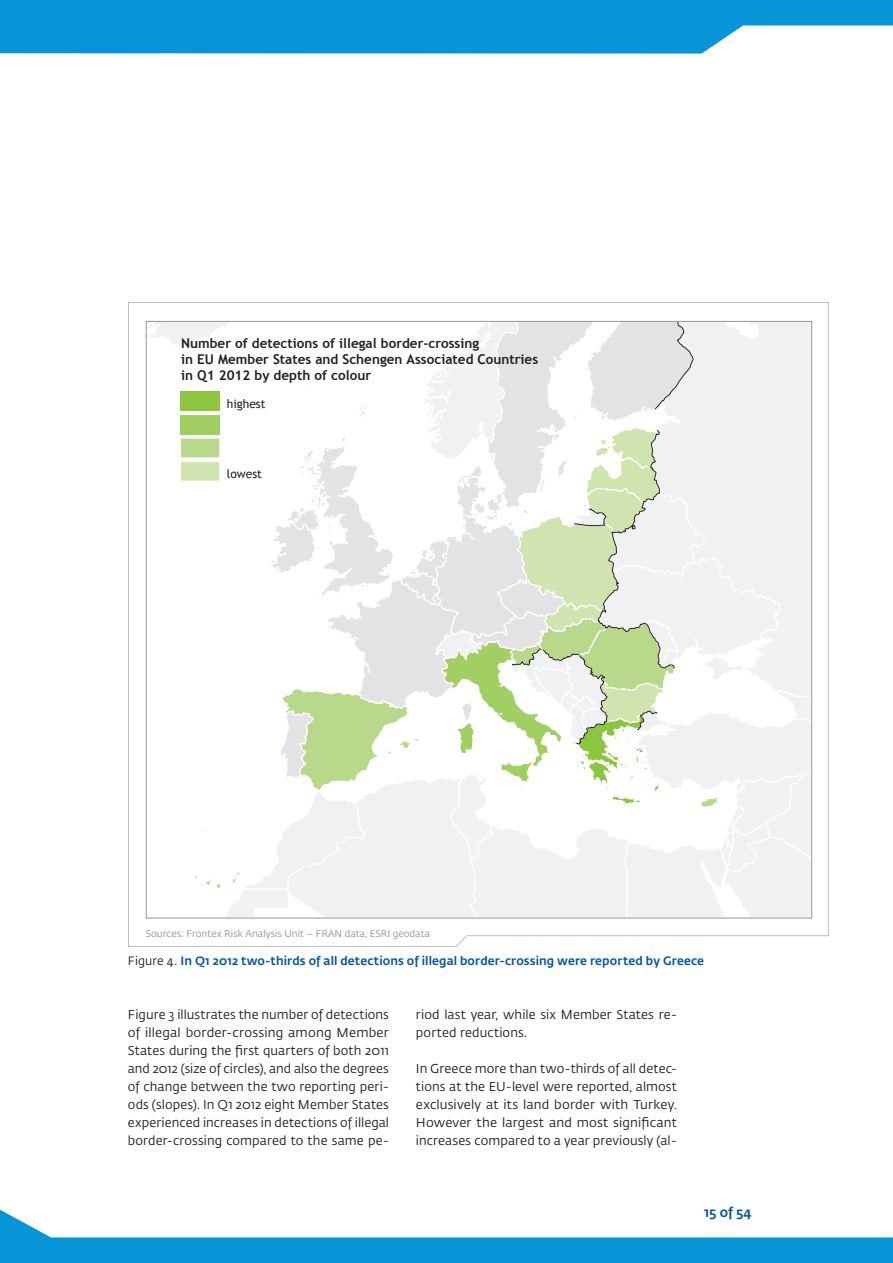
<style>
.page{position:relative;width:893px;height:1263px;background:#fff}
.page>*{position:absolute;margin:0;border:0;box-sizing:border-box;transform-origin:0 0}
.t1{font:700 13.5px/16.2px "Trebuchet MS";color:#231f20}
.t2{font:500 13.5px "Fedra Sans Pro";color:#0153a0}
.t3{font:12.75px/18px "Fedra Sans Pro";letter-spacing:.005em;color:#231f20;text-align:justify}
.t4{font:500 12px "Fedra Sans Pro";letter-spacing:.01em;color:#0153a0}
.t5{font:12px "Trebuchet MS";color:#231f20}
.t6{font:9.75px "Fedra Sans Pro";color:#939598}
.s1{font-weight:400;color:#231f20}
</style>
<div class="page">
<svg style="left:0;top:0;width:893px;height:54px;background:#21a1db"></svg>
<svg style="left:0;top:1209px;width:893px;height:54px"></svg>
<svg style="left:128px;top:302px;width:701px;height:645px"></svg>
<p class="t1" style="left:181px;top:335px;width:358px">Number of detections of illegal border-crossing<br>in EU Member States and Schengen Associated Countries in Q1 2012 by depth of colour</p>
<p class="t5" style="left:227px;top:397px;width:40px">highest</p>
<p class="t5" style="left:227px;top:467px;width:37px">lowest</p>
<p class="t6" style="left:146px;top:926px;width:286px">Sources: Frontex Risk Analysis Unit – FRAN data, ESRI geodata</p>
<p class="t4" style="left:128px;top:951px;width:578px"><span class="s1">Figure 4.</span> In Q1 2012 two-thirds of all detections of illegal border-crossing were reported by Greece</p>
<p class="t3" style="left:128px;top:1005px;width:263px">Figure 3 illustrates the number of detections of illegal border-crossing among Member States during the first quarters of both 2011 and 2012 (size of circles), and also the degrees of change between the two reporting peri&shy;ods (slopes). In Q1 2012 eight Member States experienced increases in detections of illegal border-crossing compared to the same pe-</p>
<p class="t3" style="left:416px;top:1005px;width:262px">riod last year, while six Member States re&shy;ported reductions.</p>
<p class="t3" style="left:416px;top:1059px;width:263px">In Greece more than two-thirds of all detec&shy;tions at the EU-level were reported, almost exclusively at its land border with Turkey.<br>However the largest and most significant increases compared to a year previously (al-</p>
<p class="t2" style="left:704px;top:1202px;width:49px">15 of 54</p>
</div>
